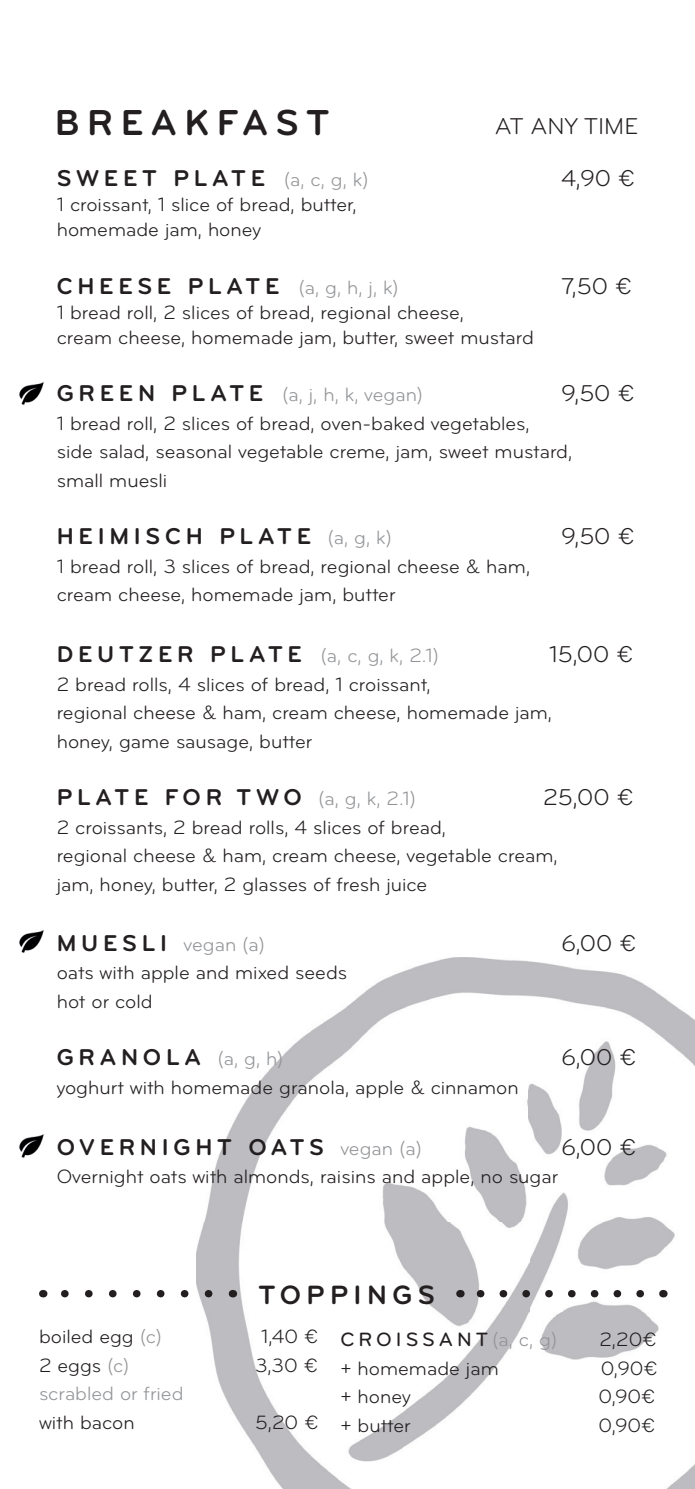
<style>
.page{position:relative;width:695px;height:1489px;background:#fff}
.page>*{position:absolute;margin:0;border:0;box-sizing:border-box;transform-origin:0 0}
.t1{font:700 37.5px "Bryant";letter-spacing:.2em;color:#231f20}
.t2{font:700 27.5px "Bryant";letter-spacing:.2em;color:#231f20}
.t3{font:700 23.75px "Bryant";letter-spacing:.2em;color:#231f20}
.t4{font:23.75px "Bryant";color:#231f20}
.t5{font:20px/28.5px "Bryant";color:#231f20}
.t6{font:20px "Bryant";color:#939598}
.t7{font:500 20px "Bryant";letter-spacing:.2em;color:#231f20}
.t8{font:20px "Bryant Regular Alternate";color:#231f20}
.s1{font-weight:400;font-size:20px;color:#939598}
.s2{font-weight:700;font-size:23.75px;color:#231f20}
.s3{color:#939598}
.s4{font-weight:400;color:#939598}
</style>
<div class="page">
<img style="left:197px;top:957px;width:497px;height:531px">
<svg style="left:61px;top:1289px;width:148px;height:8px"></svg>
<svg style="left:471px;top:1289px;width:169px;height:8px"></svg>
<img style="left:19px;top:382px;width:25px;height:23px">
<img style="left:19px;top:930px;width:25px;height:23px">
<img style="left:19px;top:1134px;width:25px;height:24px">
<h1 class="t1" style="left:55px;top:100px;width:276px">BREAKFAST</h1>
<p class="t3" style="left:57px;top:163px;width:313px">SWEET PLATE <span class="s1">(a, c, g, k)</span></p>
<p class="t4" style="left:561px;top:164px;width:76px">4,90 €</p>
<p class="t5" style="left:57px;top:192px;width:301px;line-height:25px">1 croissant, 1 slice of bread, butter, homemade jam, honey</p>
<p class="t3" style="left:57px;top:271px;width:343px">CHEESE PLATE <span class="s1">(a, g, h, j, k)</span></p>
<p class="t4" style="left:561px;top:271px;width:72px">7,50 €</p>
<p class="t5" style="left:57px;top:299px;width:478px;line-height:25px">1 bread roll, 2 slices of bread, regional cheese,<br>cream cheese, homemade jam, butter, sweet mustard</p>
<p class="t6" style="left:57px;top:382px;width:368px"><span class="s2">G R E E N P L AT E</span> (a, j, h, k, vegan)</p>
<p class="t4" style="left:561px;top:379px;width:75px">9,50 €</p>
<p class="t5" style="left:57px;top:409px;width:517px">1 bread roll, 2 slices of bread, oven-baked vegetables,<br>side salad, seasonal vegetable creme, jam, sweet mustard, small muesli</p>
<p class="t4" style="left:494px;top:112px;width:145px">AT ANY TIME</p>
<p class="t3" style="left:57px;top:521px;width:336px">HEIMISCH PLATE <span class="s1">(a, g, k)</span></p>
<p class="t4" style="left:561px;top:522px;width:75px">9,50 €</p>
<p class="t5" style="left:57px;top:552px;width:475px">1 bread roll, 3 slices of bread, regional cheese &amp; ham, cream cheese, homemade jam, butter</p>
<p class="t6" style="left:57px;top:643px;width:383px"><span class="s2">DEUTZER PLATE</span> (a, c, g, k, 2.1)</p>
<p class="t4" style="left:549px;top:640px;width:86px">15,00 €</p>
<p class="t5" style="left:57px;top:670px;width:496px">2 bread rolls, 4 slices of bread, 1 croissant,<br>regional cheese &amp; ham, cream cheese, homemade jam, honey, game sausage, butter</p>
<p class="t3" style="left:57px;top:782px;width:361px">PLATE FOR TWO <span class="s1">(a, g, k, 2.1)</span></p>
<p class="t4" style="left:543px;top:783px;width:92px">25,00 €</p>
<p class="t5" style="left:57px;top:813px;width:502px">2 croissants, 2 bread rolls, 4 slices of bread,<br>regional cheese &amp; ham, cream cheese, vegetable cream, jam, honey, butter, 2 glasses of fresh juice</p>
<p class="t6" style="left:57px;top:932px;width:210px"><span class="s2">M U E S L I</span> vegan (a)</p>
<p class="t4" style="left:561px;top:928px;width:77px">6,00 €</p>
<p class="t5" style="left:57px;top:958px;width:292px">oats with apple and mixed seeds hot or cold</p>
<p class="t3" style="left:57px;top:1042px;width:228px">GRANOLA <span class="s1">(a, g, h)</span></p>
<p class="t4" style="left:561px;top:1043px;width:77px">6,00 €</p>
<p class="t5" style="left:57px;top:1073px;width:463px">yoghurt with homemade granola, apple &amp; cinnamon</p>
<p class="t3" style="left:57px;top:1132px;width:367px">OVERNIGHT OATS <span class="s1">vegan (a)</span></p>
<p class="t4" style="left:561px;top:1132px;width:77px">6,00 €</p>
<p class="t5" style="left:57px;top:1162px;width:503px">Overnight oats with almonds, raisins and apple, no sugar</p>
<h2 class="t2" style="left:258px;top:1277px;width:178px">TOPPINGS</h2>
<p class="t5" style="left:39px;top:1322px;width:124px">boiled egg <span class="s3">(c)</span></p>
<p class="t8" style="left:261px;top:1324px;width:59px">1,40 €</p>
<p class="t5" style="left:39px;top:1350px;width:92px">2 eggs <span class="s3">(c)</span></p>
<p class="t5" style="left:255px;top:1350px;width:64px">3,30 €</p>
<p class="t6" style="left:39px;top:1381px;width:146px">scrabled or fried</p>
<p class="t5" style="left:39px;top:1407px;width:97px">with bacon</p>
<p class="t5" style="left:255px;top:1407px;width:65px">5,20 €</p>
<p class="t7" style="left:340px;top:1326px;width:218px">CROISSANT<span class="s4">(a, c, g)</span></p>
<p class="t5" style="left:599px;top:1325px;width:59px">2,20€</p>
<p class="t5" style="left:340px;top:1353px;width:160px">+ homemade jam</p>
<p class="t5" style="left:600px;top:1353px;width:58px">0,90€</p>
<p class="t5" style="left:340px;top:1382px;width:72px">+ honey</p>
<p class="t5" style="left:598px;top:1382px;width:58px">0,90€</p>
<p class="t5" style="left:340px;top:1410px;width:72px">+ butter</p>
<p class="t5" style="left:598px;top:1410px;width:58px">0,90€</p>
</div>
